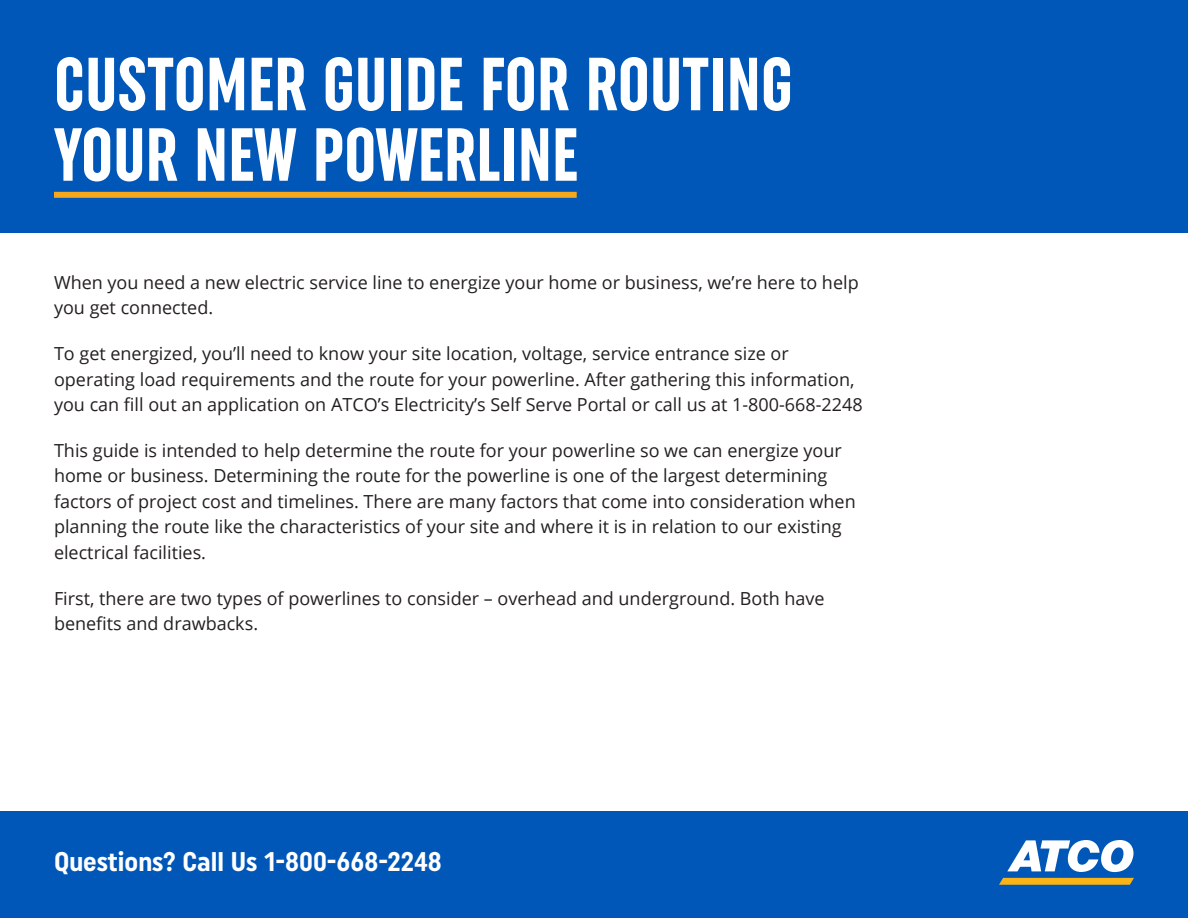
<style>
.page{position:relative;width:1188px;height:918px;background:#fff}
.page>*{position:absolute;margin:0;border:0;box-sizing:border-box;transform-origin:0 0}
.t1{font:700 extra-condensed 75px "Uniform";color:#fff}
.t2{font:700 condensed 27px "Uniform";color:#fff}
.t3{font:18px/25.5px "Open Sans";color:#231f20}
</style>
<div class="page">
<div style="left:0;top:812px;width:1188px;height:106px;background:#0057b8"></div>
<svg style="left:1007px;top:840px;width:127px;height:32px"></svg>
<svg style="left:999px;top:878px;width:135px;height:7px"></svg>
<div style="left:0;top:0;width:1188px;height:232px;background:#0057b8"></div>
<div style="left:54px;top:192px;width:523px;height:6px;background:#f5a81c"></div>
<p class="t1" style="left:54px;top:41px;width:741px">CUSTOMER GUIDE FOR ROUTING</p>
<p class="t1" style="left:54px;top:112px;width:526px">YOUR NEW POWERLINE</p>
<p class="t3" style="left:54px;top:269px;width:806px">When you need a new electric service line to energize your home or business, we’re here to help you get connected.</p>
<p class="t3" style="left:54px;top:340px;width:810px">To get energized, you’ll need to know your site location, voltage, service entrance size or operating load requirements and the route for your powerline. After gathering this information, you can fill out an application on ATCO’s Electricity’s Self Serve Portal or call us at 1-800-668-2248</p>
<p class="t3" style="left:54px;top:437px;width:803px">This guide is intended to help determine the route for your powerline so we can energize your home or business. Determining the route for the powerline is one of the largest determining factors of project cost and timelines. There are many factors that come into consideration when planning the route like the characteristics of your site and where it is in relation to our existing electrical facilities.</p>
<p class="t3" style="left:54px;top:585px;width:772px">First, there are two types of powerlines to consider – overhead and underground. Both have benefits and drawbacks.</p>
<h2 class="t2" style="left:54px;top:846px;width:389px">Questions? Call Us 1-800-668-2248</h2>
</div>
